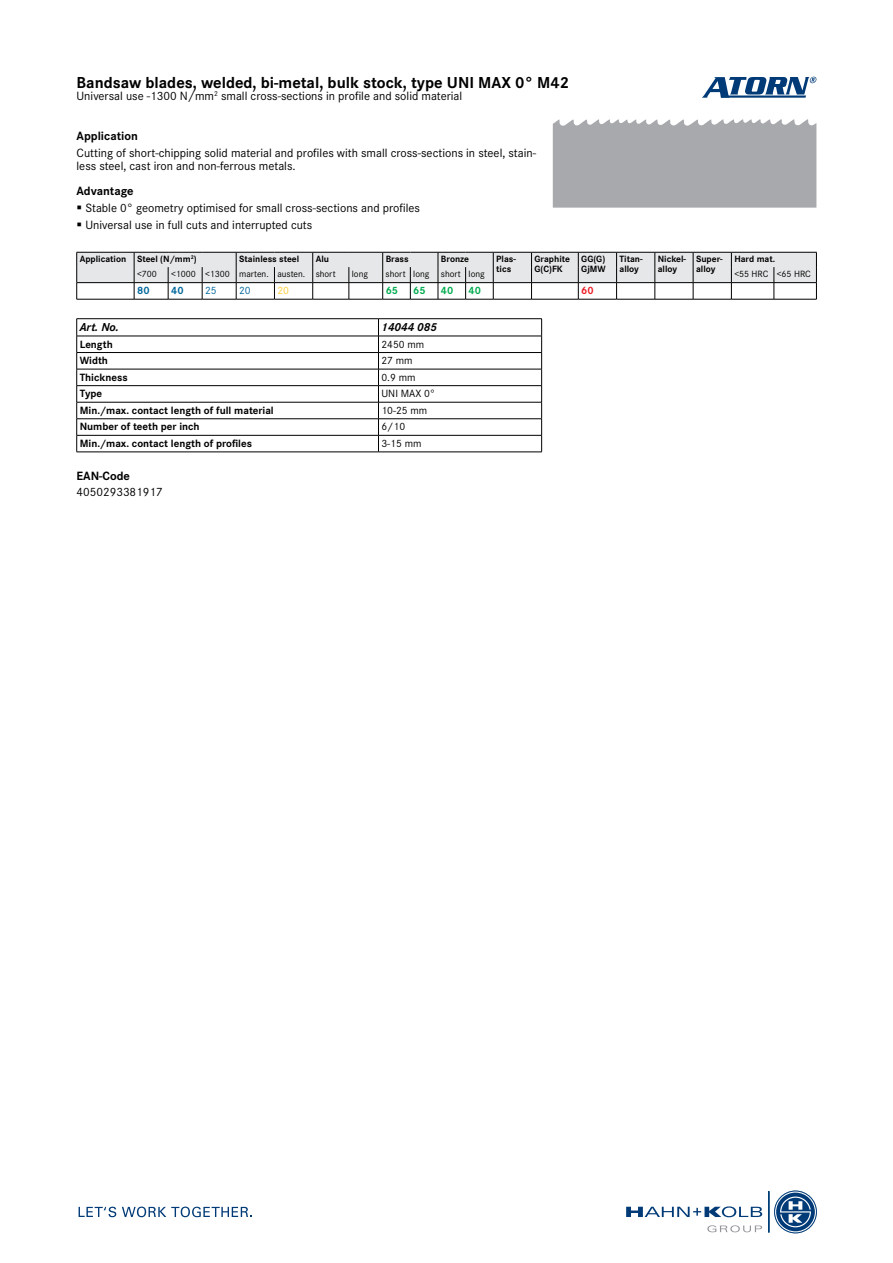
<style>
.page{position:relative;width:893px;height:1263px;background:#fff}
.page>*{position:absolute;margin:0;border:0;box-sizing:border-box;transform-origin:0 0}
.t1{font:700 16.5px "Corporate S Pro";color:#000}
.t2{font:12.45px/12.5px "Corporate S Pro";color:#000}
.t3{font:12.45px "Corporate S";color:#000}
.t4{font:700 12.45px "Corporate S Pro";color:#000}
.t5{font:italic 700 12px "Corporate S Pro";color:#000}
.t6{font:700 10.95px "Corporate S Pro";color:#000}
.t7{font:10.95px "Corporate S Pro";color:#000}
.t8{font:700 10.95px "Corporate S Pro";color:#00ab4e}
.t9{font:700 10.95px "Corporate S Pro";color:#00669b}
.t10{font:10.95px "Corporate S Pro";color:#00669b}
.t11{font:10.95px "Corporate S Pro";color:#ffcc31}
.t12{font:700 10.95px "Corporate S Pro";color:#ed1d24}
.t13{font:700 9.45px/9.4px "Corporate S Pro";color:#000}
.t14{font:9.45px "Corporate S Pro";color:#000}
</style>
<div class="page">
<div style="left:553px;top:119px;width:263px;height:89px;background:#a7a9ac"></div>
<svg style="left:702px;top:77px;width:114px;height:21px"></svg>
<svg style="left:626px;top:1206px;width:136px;height:11px"></svg>
<hr style="left:768px;top:1191px;width:1px;height:41px;background:#003b78">
<svg style="left:775px;top:1191px;width:41px;height:42px"></svg>
<div style="left:774px;top:1191px;width:42px;height:42px;border:2px solid #fff;border-radius:50%"></div>
<div style="left:774px;top:1191px;width:42px;height:42px;border:1px solid #003b78;border-radius:50%"></div>
<svg style="left:707px;top:1225px;width:55px;height:7px"></svg>
<svg style="left:79px;top:1207px;width:37px;height:10px"></svg>
<svg style="left:122px;top:1206px;width:130px;height:11px"></svg>
<svg style="left:76px;top:252px;width:741px;height:48px"></svg>
<hr style="left:774px;top:299px;width:43px;height:1px;background:#000">
<hr style="left:77px;top:318px;width:301px;height:1px;background:#000">
<hr style="left:378px;top:318px;width:164px;height:1px;background:#000">
<hr style="left:77px;top:336px;width:301px;height:1px;background:#000">
<hr style="left:378px;top:336px;width:164px;height:1px;background:#000">
<hr style="left:77px;top:352px;width:301px;height:1px;background:#000">
<hr style="left:378px;top:352px;width:164px;height:1px;background:#000">
<hr style="left:77px;top:369px;width:301px;height:1px;background:#000">
<hr style="left:378px;top:369px;width:164px;height:1px;background:#000">
<hr style="left:77px;top:385px;width:301px;height:1px;background:#000">
<hr style="left:378px;top:385px;width:164px;height:1px;background:#000">
<hr style="left:77px;top:402px;width:301px;height:1px;background:#000">
<hr style="left:378px;top:402px;width:164px;height:1px;background:#000">
<hr style="left:77px;top:418px;width:301px;height:1px;background:#000">
<hr style="left:378px;top:418px;width:164px;height:1px;background:#000">
<hr style="left:77px;top:435px;width:301px;height:1px;background:#000">
<svg style="left:76px;top:319px;width:1px;height:133px"></svg>
<hr style="left:77px;top:452px;width:301px;height:1px;background:#000">
<hr style="left:378px;top:435px;width:164px;height:1px;background:#000">
<svg style="left:378px;top:319px;width:1px;height:133px"></svg>
<svg style="left:541px;top:319px;width:1px;height:133px"></svg>
<hr style="left:378px;top:452px;width:164px;height:1px;background:#000">
<h1 class="t1" style="left:77px;top:69px;width:494px">Bandsaw blades, welded, bi-metal, bulk stock, type UNI MAX 0° M42</h1>
<p class="t3" style="left:77px;top:87px;width:387px">Universal use -1300 N/mm<sup>2</sup> small cross-sections in profile and solid material</p>
<p class="t4" style="left:77px;top:126px;width:63px">Application</p>
<p class="t2" style="left:77px;top:146px;width:461px">Cutting of short-chipping solid material and profiles with small cross-sections in steel, stain&shy;less steel, cast iron and non-ferrous metals.</p>
<p class="t4" style="left:77px;top:181px;width:59px">Advantage</p>
<p class="t2" style="left:85px;top:198px;width:336px;line-height:16.8px">Stable 0° geometry optimised for small cross-sections and profiles<br>Universal use in full cuts and interrupted cuts</p>
<p class="t13" style="left:80px;top:253px;width:119px">Application Steel (N/mm<sup>2</sup>)</p>
<p class="t13" style="left:239px;top:253px;width:62px">Stainless steel</p>
<p class="t13" style="left:316px;top:253px;width:15px">Alu</p>
<p class="t13" style="left:386px;top:253px;width:25px">Brass</p>
<p class="t13" style="left:441px;top:253px;width:30px">Bronze</p>
<p class="t13" style="left:496px;top:253px;width:21px">Plas&shy;tics</p>
<p class="t13" style="left:534px;top:253px;width:37px">Graphite<br>G(C)FK</p>
<p class="t13" style="left:581px;top:253px;width:26px">GG(G)<br>GjMW</p>
<p class="t13" style="left:619px;top:253px;width:25px">Titan&shy;alloy</p>
<p class="t13" style="left:658px;top:253px;width:30px">Nickel&shy;alloy</p>
<p class="t13" style="left:696px;top:253px;width:28px">Super&shy;alloy</p>
<p class="t13" style="left:734px;top:253px;width:42px">Hard mat.</p>
<p class="t14" style="left:137px;top:267px;width:21px">&lt;700</p>
<p class="t14" style="left:171px;top:267px;width:166px">&lt;1000 &lt;1300 marten. austen. short</p>
<p class="t14" style="left:352px;top:267px;width:18px">long</p>
<p class="t14" style="left:386px;top:267px;width:101px">short long short long</p>
<p class="t14" style="left:734px;top:267px;width:78px">&lt;55 HRC &lt;65 HRC</p>
<p class="t9" style="left:137px;top:282px;width:14px">80</p>
<p class="t9" style="left:171px;top:282px;width:14px">40</p>
<p class="t10" style="left:205px;top:283px;width:13px">25</p>
<p class="t10" style="left:239px;top:283px;width:13px">20</p>
<p class="t11" style="left:277px;top:283px;width:13px">20</p>
<p class="t8" style="left:386px;top:282px;width:14px">65</p>
<p class="t8" style="left:413px;top:282px;width:14px">65</p>
<p class="t8" style="left:441px;top:282px;width:14px">40</p>
<p class="t8" style="left:469px;top:282px;width:14px">40</p>
<p class="t12" style="left:581px;top:282px;width:14px">60</p>
<p class="t5" style="left:80px;top:318px;width:41px">Art. No.</p>
<p class="t5" style="left:381px;top:318px;width:57px">14044 085</p>
<p class="t6" style="left:80px;top:335px;width:35px">Length</p>
<p class="t7" style="left:381px;top:336px;width:44px">2450 mm</p>
<p class="t6" style="left:80px;top:352px;width:30px">Width</p>
<p class="t7" style="left:381px;top:352px;width:33px">27 mm</p>
<p class="t6" style="left:80px;top:368px;width:49px">Thickness</p>
<p class="t7" style="left:381px;top:369px;width:35px">0.9 mm</p>
<p class="t6" style="left:80px;top:385px;width:24px">Type</p>
<p class="t7" style="left:381px;top:386px;width:55px">UNI MAX 0°</p>
<p class="t6" style="left:80px;top:401px;width:196px">Min./max. contact length of full material</p>
<p class="t7" style="left:381px;top:402px;width:47px">10-25 mm</p>
<p class="t6" style="left:80px;top:418px;width:122px">Number of teeth per inch</p>
<p class="t7" style="left:381px;top:419px;width:25px">6/10</p>
<p class="t6" style="left:80px;top:435px;width:174px">Min./max. contact length of profiles</p>
<p class="t7" style="left:381px;top:435px;width:42px">3-15 mm</p>
<p class="t4" style="left:77px;top:466px;width:55px">EAN-Code</p>
<p class="t2" style="left:77px;top:485px;width:88px">4050293381917</p>
</div>
